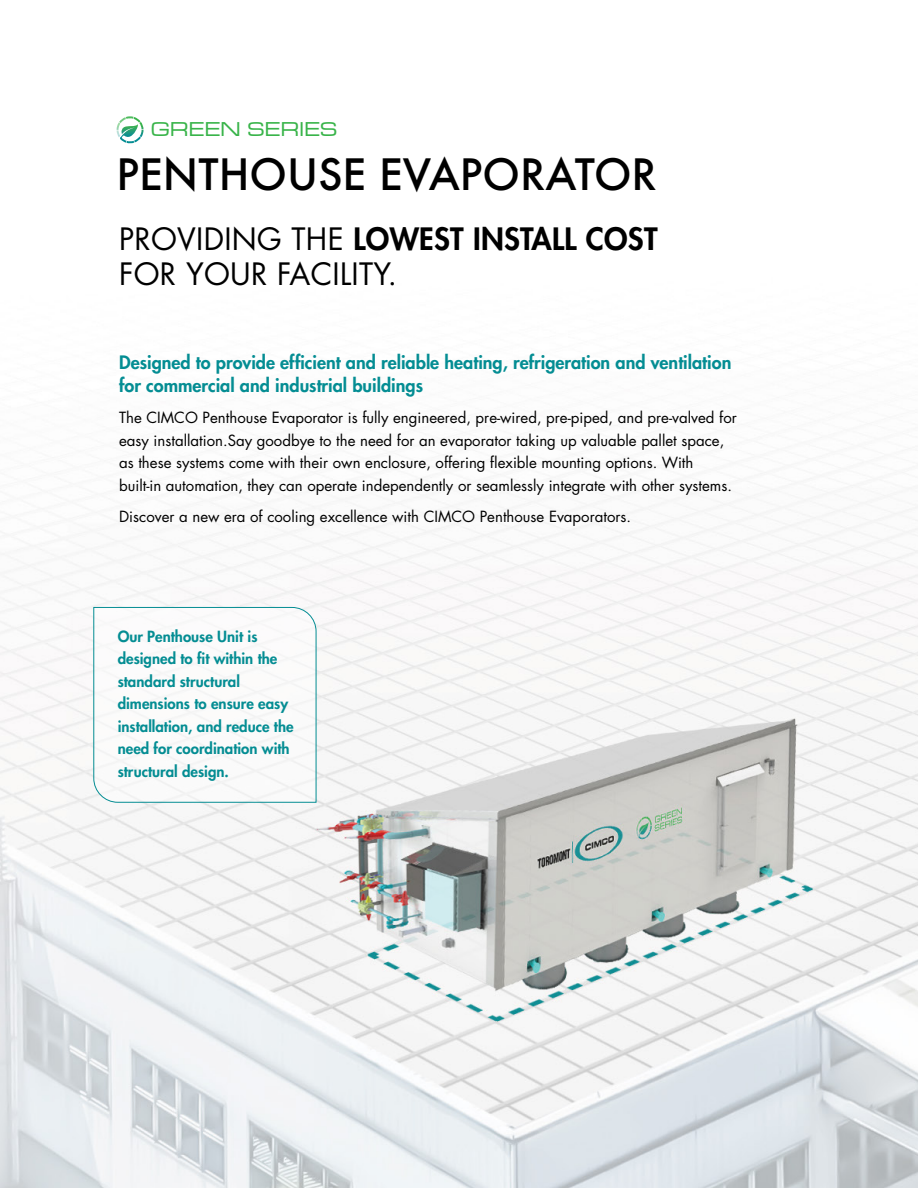
<style>
.page{position:relative;width:918px;height:1188px;background:#fff}
.page>*{position:absolute;margin:0;border:0;box-sizing:border-box;transform-origin:0 0}
.t1{font:500 42px "Futura";color:#000}
.t2{font:30px/35.4px "Futura Std";letter-spacing:.01em;color:#000}
.t3{font:500 20.7px "Microgramma Ext D";letter-spacing:.05em;color:#39b44a}
.t4{font:800 18px/22.5px "Futura Std";color:#048d93}
.t5{font:15px/22.5px "Futura Std";color:#000}
.t6{font:800 15px/22.5px "Futura Std";color:#048d93}
.s1{font-weight:800}
</style>
<div class="page">
<img style="left:0;top:453px;width:918px;height:735px">
<svg style="left:93px;top:607px;width:224px;height:196px"></svg>
<svg style="left:117px;top:116px;width:27px;height:28px"></svg>
<h3 class="t3" style="left:151px;top:116px;width:188px">GREEN SERIES</h3>
<h1 class="t1" style="left:117px;top:146px;width:542px">PENTHOUSE EVAPORATOR</h1>
<h2 class="t2" style="left:119px;top:221px;width:540px">PROVIDING THE <span class="s1">LOWEST INSTALL COST<br></span>FOR YOUR FACILITY.</h2>
<p class="t4" style="left:119px;top:351px;width:614px">Designed to provide efficient and reliable heating, refrigeration and ventilation for commercial and industrial buildings</p>
<p class="t5" style="left:119px;top:407px;width:619px">The CIMCO Penthouse Evaporator is fully engineered, pre-wired, pre-piped, and pre-valved for easy installation.Say goodbye to the need for an evaporator taking up valuable pallet space, as these systems come with their own enclosure, offering flexible mounting options. With built-in automation, they can operate independently or seamlessly integrate with other systems.</p>
<p class="t5" style="left:119px;top:506px;width:513px">Discover a new era of cooling excellence with CIMCO Penthouse Evaporators.</p>
<p class="t6" style="left:118px;top:625px;width:177px">Our Penthouse Unit is designed to fit within the standard structural dimensions to ensure easy installation, and reduce the need for coordination with structural design.</p>
</div>
